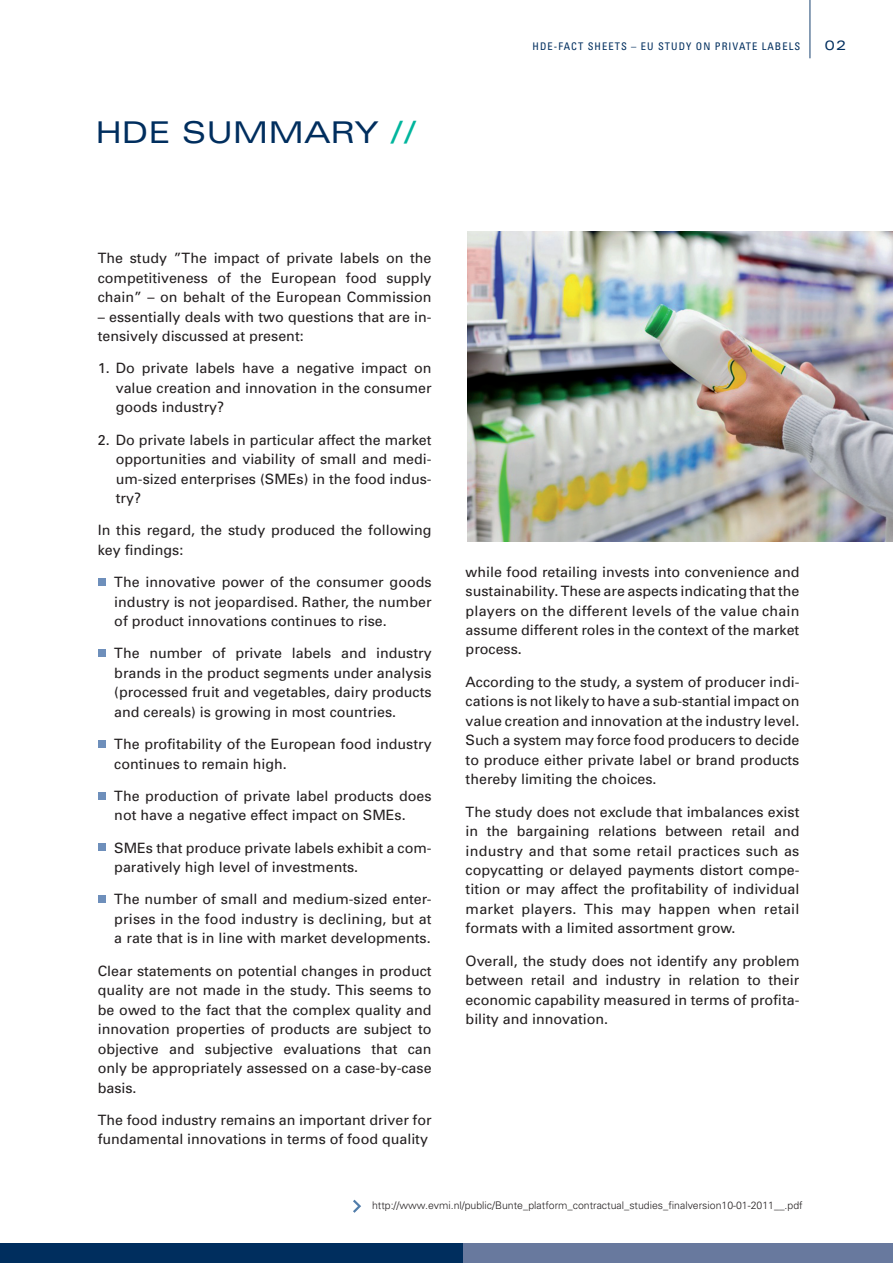
<style>
.page{position:relative;width:893px;height:1263px;background:#fff}
.page>*{position:absolute;margin:0;border:0;box-sizing:border-box;transform-origin:0 0}
.t1{font:expanded 30px "Univers";color:#002e5e}
.t2{font:expanded 30px "Univers";color:#00b59d}
.t3{font:14.25px/19.5px "Univers";color:#231f20;text-align:justify}
.t4{font:expanded 13.5px "Univers";color:#002e5e}
.t5{font:300 10.5px "Univers";color:#231f20}
.t6{font:condensed 10.5px "Univers";letter-spacing:.1em;color:#002e5e}
</style>
<div class="page">
<div style="left:456px;top:1244px;width:437px;height:19px;background:#68799e"></div>
<img style="left:467px;top:231px;width:426px;height:310px">
<div style="left:98px;top:578px;width:7px;height:8px;background:#6e8fbb"></div>
<div style="left:98px;top:649px;width:7px;height:8px;background:#6e8fbb"></div>
<div style="left:98px;top:740px;width:7px;height:8px;background:#6e8fbb"></div>
<div style="left:98px;top:792px;width:7px;height:7px;background:#6e8fbb"></div>
<div style="left:98px;top:843px;width:7px;height:8px;background:#6e8fbb"></div>
<div style="left:98px;top:895px;width:7px;height:8px;background:#6e8fbb"></div>
<div style="left:0;top:1244px;width:462px;height:19px;background:#002e5e"></div>
<hr style="left:810px;top:0;width:1px;height:58px;background:#18426f">
<svg style="left:353px;top:1199px;width:8px;height:14px"></svg>
<h1 class="t1" style="left:95px;top:115px;width:168px">HDE SUMMARY</h1>
<h1 class="t2" style="left:390px;top:115px;width:28px">//</h1>
<p class="t6" style="left:533px;top:39px;width:63px">HDE-FACT SHEE</p>
<p class="t6" style="left:615px;top:39px;width:187px">TS – EU STUDY ON PRIVATE LABELS</p>
<p class="t4" style="left:825px;top:37px;width:23px">02</p>
<p class="t3" style="left:98px;top:248px;width:335px">The study ”The impact of private labels on the competitiveness of the European food supply chain” – on behalt of the European Commission</p>
<p class="t3" style="left:98px;top:307px;width:335px">– essentially deals with two questions that are in&shy;tensively discussed at present:</p>
<p class="t3" style="left:116px;top:359px;width:317px;text-indent:-18px">1. Do private labels have a negative impact on value creation and innovation in the consumer goods industry?</p>
<p class="t3" style="left:116px;top:430px;width:317px;text-indent:-18px">2. Do private labels in particular affect the market opportunities and viability of small and medi&shy;um-sized enterprises (SMEs) in the food indus&shy;try?</p>
<p class="t3" style="left:98px;top:521px;width:335px">In this regard, the study produced the following key findings:</p>
<p class="t3" style="left:114px;top:572px;width:319px">The innovative power of the consumer goods industry is not jeopardised. Rather, the number of product innovations continues to rise.</p>
<p class="t3" style="left:114px;top:644px;width:319px">The number of private labels and industry brands in the product segments under analysis (processed fruit and vegetables, dairy products and cereals) is growing in most countries.</p>
<p class="t3" style="left:114px;top:734px;width:319px">The profitability of the European food industry continues to remain high.</p>
<p class="t3" style="left:114px;top:786px;width:319px">The production of private label products does not have a negative effect impact on SMEs.</p>
<p class="t3" style="left:114px;top:838px;width:319px">SMEs that produce private labels exhibit a com&shy;paratively high level of investments.</p>
<p class="t3" style="left:114px;top:890px;width:319px">The number of small and medium-sized enter&shy;prises in the food industry is declining, but at a rate that is in line with market developments.</p>
<p class="t3" style="left:98px;top:961px;width:335px">Clear statements on potential changes in product quality are not made in the study. This seems to be owed to the fact that the complex quality and innovation properties of products are subject to objective and subjective evaluations that can only be appropriately assessed on a case-by-case basis.</p>
<p class="t3" style="left:98px;top:1110px;width:335px">The food industry remains an important driver for fundamental innovations in terms of food quality</p>
<p class="t3" style="left:466px;top:562px;width:335px">while food retailing invests into convenience and sustainability. These are aspects indicating that the players on the different levels of the value chain assume different roles in the context of the market process.</p>
<p class="t3" style="left:466px;top:672px;width:335px">According to the study, a system of producer indi&shy;cations is not likely to have a sub-stantial impact on value creation and innovation at the industry level.<br>Such a system may force food producers to decide to produce either private label or brand products thereby limiting the choices.</p>
<p class="t3" style="left:466px;top:802px;width:335px">The study does not exclude that imbalances exist in the bargaining relations between retail and industry and that some retail practices such as copycatting or delayed payments distort compe&shy;tition or may affect the profitability of individual market players. This may happen when retail formats with a limited assortment grow.</p>
<p class="t3" style="left:466px;top:951px;width:335px">Overall, the study does not identify any problem between retail and industry in relation to their economic capability measured in terms of profita&shy;bility and innovation.</p>
<p class="t5" style="left:372px;top:1198px;width:432px">http://www.evmi.nl/public/Bunte_platform_contractual_studies_finalversion10-01-2011__.pdf</p>
</div>
